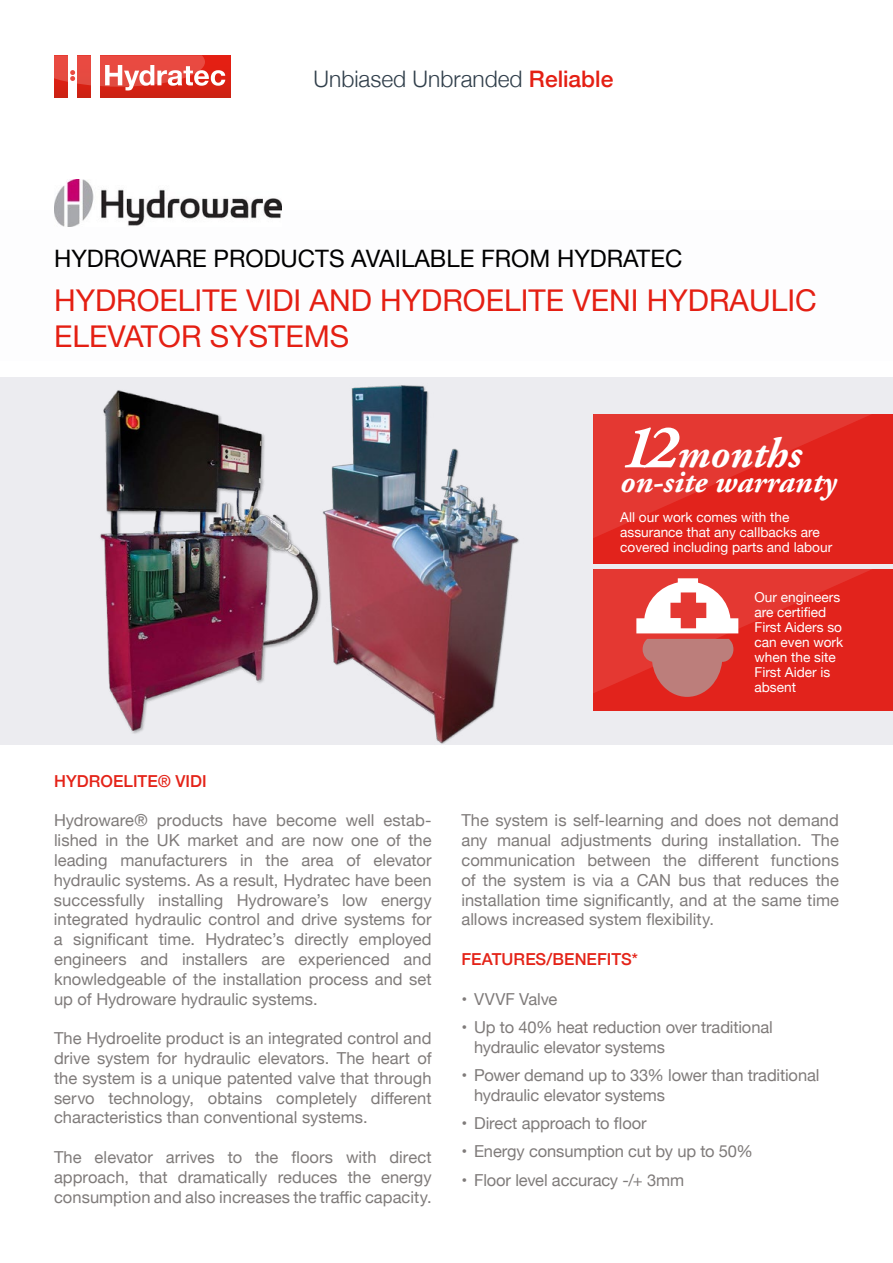
<style>
.page{position:relative;width:893px;height:1263px;background:#fff}
.page>*{position:absolute;margin:0;border:0;box-sizing:border-box;transform-origin:0 0}
.t1{font:italic 700 42.15px "Adobe Garamond Pro";color:#fff}
.t2{font:italic 700 32.25px "Adobe Garamond Pro";color:#fff}
.t3{font:30px/36px "Helvetica Neue";color:#e41f13}
.t4{font:24px "Helvetica Neue";color:#000}
.t5{font:300 22.8px "Helvetica Neue";color:#313f4b}
.t6{font:16.5px/19.8px "Helvetica Neue";letter-spacing:-.005em;color:#7f7b7a;text-align:justify}
.t7{font:500 16.5px "Helvetica Neue";letter-spacing:.005em;color:#e42318}
.t8{font:13.65px/14.9px "Helvetica Neue";color:#fff}
.s1{font-weight:500;color:#e41f13}
.s2{font-size:62.1px}
</style>
<div class="page">
<div style="left:0;top:377px;width:893px;height:367px;background:#ececf0"></div>
<div style="left:54px;top:55px;width:177px;height:43px;background:linear-gradient(to bottom,#e91e13,#cf2213)"></div>
<div style="left:91px;top:55px;width:8px;height:43px;background:#fff"></div>
<div style="left:68px;top:55px;width:9px;height:43px;background:#fff"></div>
<svg style="left:54px;top:55px;width:171px;height:35px"></svg>
<div style="left:593px;top:569px;width:300px;height:141px;background:#e2231c"></div>
<div style="left:593px;top:414px;width:300px;height:150px;background:#e2231c"></div>
<svg style="left:593px;top:414px;width:278px;height:124px"></svg>
<svg style="left:593px;top:569px;width:279px;height:128px"></svg>
<img style="left:54px;top:179px;width:227px;height:47px">
<img style="left:100px;top:390px;width:208px;height:344px">
<img style="left:308px;top:385px;width:223px;height:360px">
<h3 class="t5" style="left:314px;top:61px;width:301px">Unbiased Unbranded <span class="s1">Reliable</span></h3>
<h3 class="t4" style="left:54px;top:241px;width:630px">HYDROWARE PRODUCTS AVAILABLE FROM HYDRATEC</h3>
<h3 class="t3" style="left:54px;top:284px;width:764px">HYDROELITE VIDI AND HYDROELITE VENI HYDRAULIC<br>ELEVATOR SYSTEMS</h3>
<h1 class="t1" style="left:620px;top:430px;width:183px"><span class="s2">12</span>months</h1>
<h2 class="t2" style="left:620px;top:463px;width:218px">on-site warranty</h2>
<p class="t8" style="left:620px;top:510px;width:213px">All our work comes with the assurance that any callbacks are covered including parts and labour</p>
<p class="t8" style="left:754px;top:591px;width:90px">Our engineers are certified<br>First Aiders so can even work when the site<br>First Aider is absent</p>
<p class="t7" style="left:54px;top:767px;width:154px">HYDROELITE® VIDI</p>
<p class="t6" style="left:54px;top:811px;width:379px">Hydroware® products have become well estab&shy;lished in the UK market and are now one of the leading manufacturers in the area of elevator hydraulic systems. As a result, Hydratec have been successfully installing Hydroware’s low energy integrated hydraulic control and drive systems for a significant time. Hydratec’s directly employed engineers and installers are experienced and knowledgeable of the installation process and set up of Hydroware hydraulic systems.</p>
<p class="t6" style="left:54px;top:1029px;width:379px">The Hydroelite product is an integrated control and drive system for hydraulic elevators. The heart of the system is a unique patented valve that through servo technology, obtains completely different characteristics than conventional systems.</p>
<p class="t6" style="left:54px;top:1148px;width:379px">The elevator arrives to the floors with direct approach, that dramatically reduces the energy consumption and also increases the traffic capacity.</p>
<p class="t6" style="left:461px;top:811px;width:379px">The system is self-learning and does not demand any manual adjustments during installation. The communication between the different functions of the system is via a CAN bus that reduces the installation time significantly, and at the same time allows increased system flexibility.</p>
<p class="t7" style="left:461px;top:946px;width:178px">FEATURES/BENEFITS*</p>
<p class="t6" style="left:461px;top:990px;width:97px">• VVVF Valve</p>
<p class="t6" style="left:474px;top:1018px;width:300px;text-indent:-13px">• Up to 40% heat reduction over traditional hydraulic elevator systems</p>
<p class="t6" style="left:474px;top:1066px;width:347px;text-indent:-13px">• Power demand up to 33% lower than traditional hydraulic elevator systems</p>
<p class="t6" style="left:461px;top:1114px;width:187px">• Direct approach to floor</p>
<p class="t6" style="left:461px;top:1142px;width:293px">• Energy consumption cut by up to 50%</p>
<p class="t6" style="left:461px;top:1171px;width:224px">• Floor level accuracy -/+ 3mm</p>
</div>
